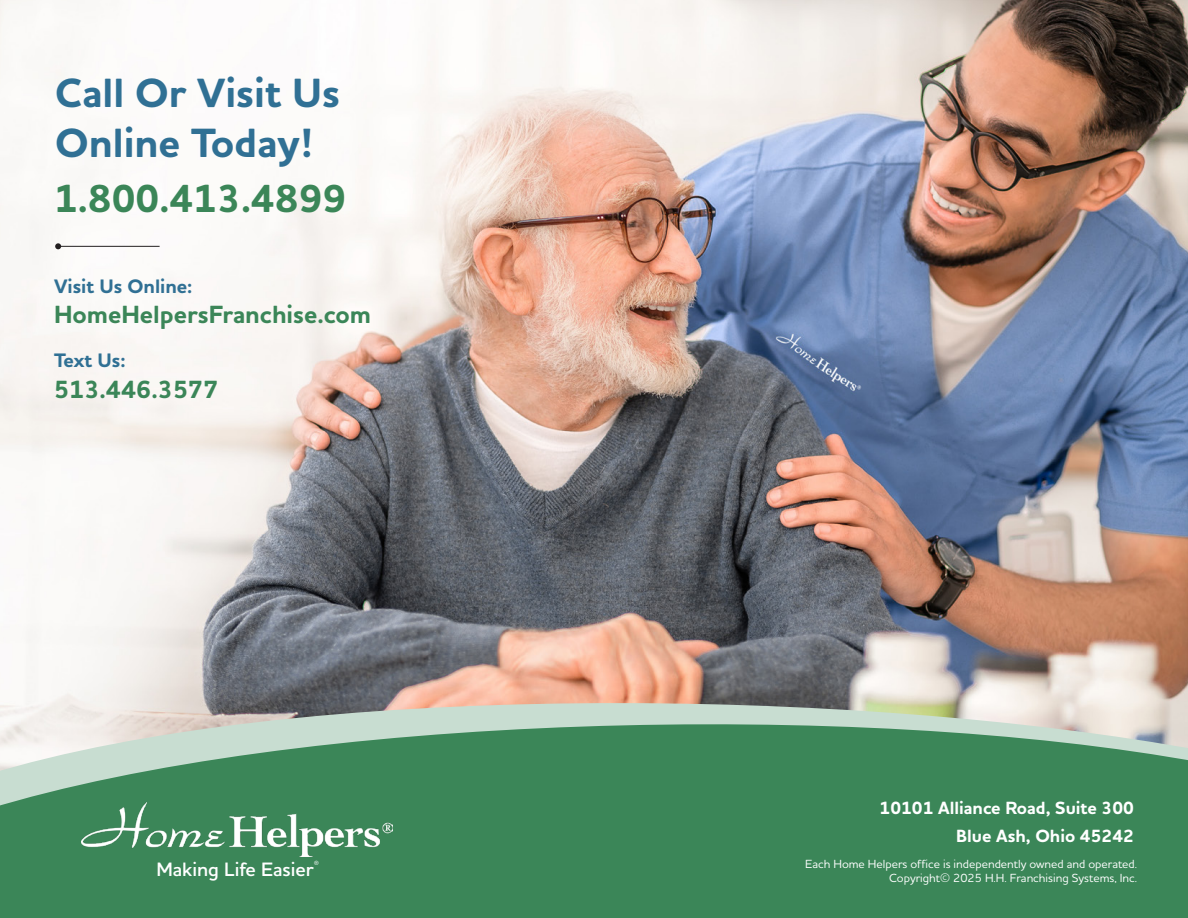
<style>
.page{position:relative;width:1188px;height:918px;background:#fff}
.page>*{position:absolute;margin:0;border:0;box-sizing:border-box;transform-origin:0 0}
.t1{font:700 41.55px/49.9px "Mllrsf Houschka Pro";color:#307094}
.t2{font:700 39.75px "Mllrsf Houschka Pro";color:#3b8658}
.t3{font:700 25.35px "Mllrsf Houschka Pro";color:#3b8658}
.t4{font:700 19.95px "Mllrsf Houschka Pro";color:#307094}
.t5{font:600 19.8px "Mrnwbg Houschka Pro";color:#fff}
.t6{font:700 18px "Mllrsf Houschka Pro";color:#fff}
.t7{font:500 12px/14px "Vmgggb Houschka Pro";color:#fff;text-align:right}
.s1{font-family:"Houschka Pro"}
</style>
<div class="page">
<img style="left:0;top:0;width:1188px;height:680px">
<svg style="left:26px;top:680px;width:1162px;height:19px;background:#c1aea6"></svg>
<svg style="left:0;top:699px;width:1188px;height:219px;background:#5b9770"></svg>
<img style="left:81px;top:802px;width:311px;height:55px">
<hr style="left:58px;top:246px;width:102px;height:1px;background:#231f20">
<svg style="left:55px;top:243px;width:6px;height:6px"></svg>
<p class="t1" style="left:55px;top:69px;width:286px">Call Or Visit Us<br>Online Today!</p>
<p class="t2" style="left:54px;top:172px;width:294px">1.800.413.4899</p>
<p class="t4" style="left:54px;top:273px;width:140px">Visit Us Online:</p>
<p class="t3" style="left:54px;top:298px;width:318px">HomeHelpersFranchise.com</p>
<p class="t4" style="left:54px;top:348px;width:73px">Text Us:</p>
<p class="t3" style="left:54px;top:373px;width:166px">513.446.3577</p>
<p class="t5" style="left:156px;top:856px;width:164px">Making Life Easier<sup>®</sup></p>
<p class="t6" style="left:880px;top:796px;width:256px">10101 Alliance Road, Suite 300</p>
<p class="t6" style="left:956px;top:824px;width:179px">Blue Ash, Ohio 45242</p>
<p class="t7" style="left:805px;top:857px;width:333px">Each Home Helpers office is independently owned and operated.<br>Copyright© 202<span class="s1">5</span> H.H. Franchising Systems, Inc.</p>
</div>
